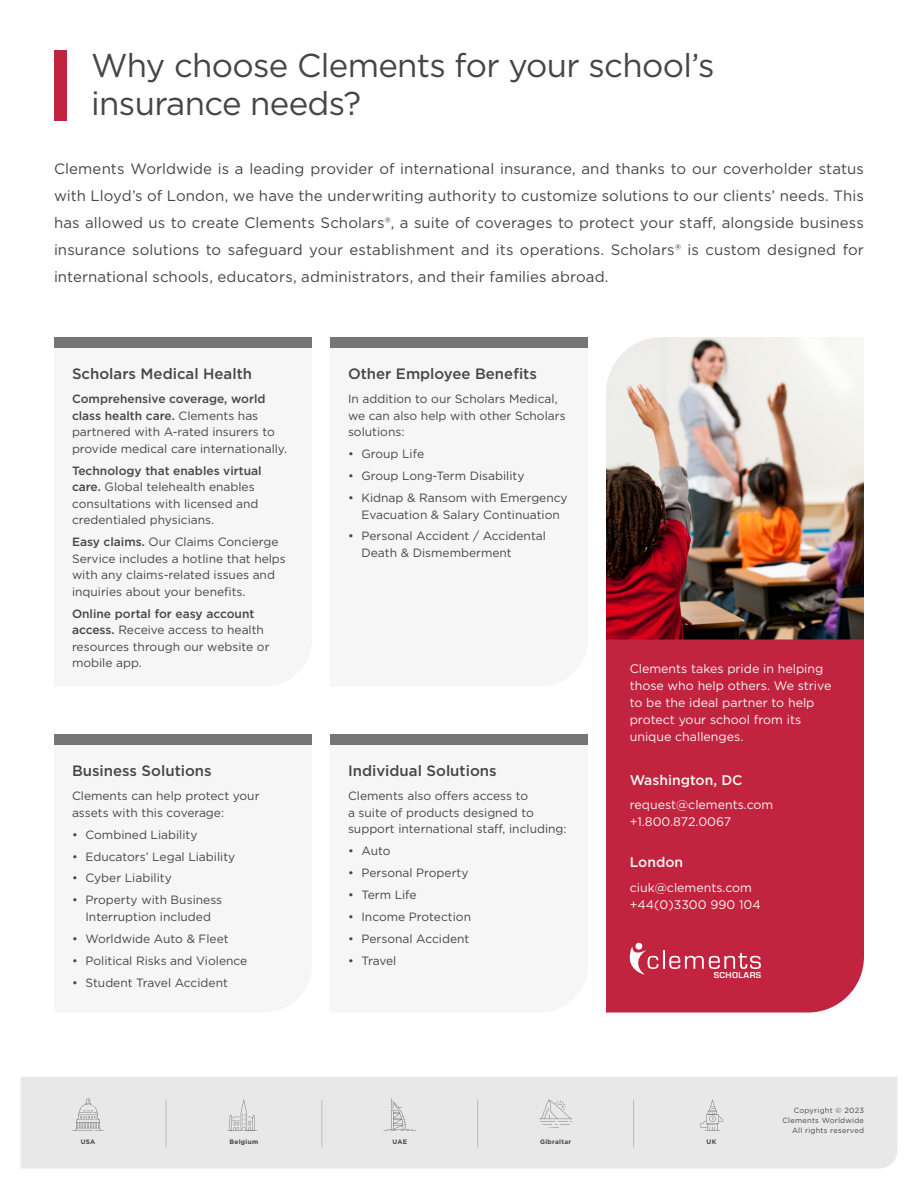
<style>
.page{position:relative;width:918px;height:1188px;background:#fff}
.page>*{position:absolute;margin:0;border:0;box-sizing:border-box;transform-origin:0 0}
.t1{font:33px/37.5px "Gotham";letter-spacing:-.02em;color:#464646}
.t2{font:15px/27px "Gotham";letter-spacing:.005em;color:#464646;text-align:justify}
.t3{font:500 15px "Gotham";color:#464646}
.t4{font:500 13.95px "Gotham";color:#f6f6f6}
.t5{font:12.45px/17.1px "Gotham";color:#f6f6f6}
.t6{font:12px/16.5px "Gotham";color:#464646}
.t7{font:700 8.85px "Eurostile";letter-spacing:.05em;color:#fff}
.t8{font:7.5px/10.2px "Gotham";letter-spacing:.03em;color:#464646;text-align:right}
.t9{font:700 6.45px "Gotham";letter-spacing:.05em;color:#464646}
.s1{font-weight:500}
</style>
<div class="page">
<div style="left:54px;top:50px;width:12px;height:70px;background:#c2233e"></div>
<img style="left:606px;top:337px;width:258px;height:302px">
<div style="left:606px;top:639px;width:258px;height:373px;background:#c2233e"></div>
<svg style="left:630px;top:943px;width:131px;height:32px;background:#cc485e"></svg>
<div style="left:54px;top:337px;width:258px;height:11px;background:#757575"></div>
<div style="left:330px;top:337px;width:258px;height:11px;background:#757575"></div>
<div style="left:54px;top:734px;width:258px;height:11px;background:#757575"></div>
<div style="left:330px;top:734px;width:258px;height:11px;background:#757575"></div>
<div style="left:21px;top:1077px;width:876px;height:92px;background:#e8e8e8"></div>
<hr style="left:166px;top:1100px;width:1px;height:47px;background:#000">
<hr style="left:322px;top:1100px;width:1px;height:47px;background:#000">
<hr style="left:477px;top:1100px;width:1px;height:47px;background:#000">
<hr style="left:633px;top:1100px;width:1px;height:47px;background:#000">
<svg style="left:72px;top:1098px;width:32px;height:34px"></svg>
<svg style="left:227px;top:1100px;width:30px;height:31px"></svg>
<svg style="left:383px;top:1098px;width:33px;height:33px"></svg>
<svg style="left:700px;top:1100px;width:23px;height:32px"></svg>
<svg style="left:539px;top:1100px;width:33px;height:29px"></svg>
<h1 class="t1" style="left:91px;top:46px;width:625px">Why choose Clements for your school’s insurance needs?</h1>
<p class="t2" style="left:54px;top:155px;width:812px">Clements Worldwide is a leading provider of international insurance, and thanks to our coverholder status with Lloyd’s of London, we have the underwriting authority to customize solutions to our clients’ needs. This has allowed us to create Clements Scholars®, a suite of coverages to protect your staff, alongside business insurance solutions to safeguard your establishment and its operations. Scholars® is custom designed for international schools, educators, administrators, and their families abroad.</p>
<p class="t3" style="left:72px;top:364px;width:182px">Scholars Medical Health</p>
<p class="t3" style="left:348px;top:364px;width:190px">Other Employee Benefits</p>
<p class="t6" style="left:72px;top:391px;width:217px"><span class="s1">Comprehensive coverage, world class health care.</span> Clements has partnered with A-rated insurers to provide medical care internationally.</p>
<p class="t6" style="left:72px;top:462px;width:191px"><span class="s1">Technology that enables virtual care.</span> Global telehealth enables consultations with licensed and credentialed physicians.</p>
<p class="t6" style="left:72px;top:533px;width:215px"><span class="s1">Easy claims.</span> Our Claims Concierge Service includes a hotline that helps with any claims-related issues and inquiries about your benefits.</p>
<p class="t6" style="left:72px;top:605px;width:199px"><span class="s1">Online portal for easy account access.</span> Receive access to health resources through our website or mobile app.</p>
<p class="t6" style="left:348px;top:391px;width:219px">In addition to our Scholars Medical, we can also help with other Scholars solutions:</p>
<p class="t6" style="left:348px;top:446px;width:78px">• Group Life</p>
<p class="t6" style="left:348px;top:467px;width:178px">• Group Long-Term Disability</p>
<p class="t6" style="left:348px;top:489px;width:221px;text-align:center">• Kidnap &amp; Ransom with Emergency<br>Evacuation &amp; Salary Continuation</p>
<p class="t6" style="left:362px;top:528px;width:186px;text-indent:-14px">• Personal Accident / Accidental<br>Death &amp; Dismemberment</p>
<p class="t3" style="left:72px;top:761px;width:141px">Business Solutions</p>
<p class="t3" style="left:348px;top:761px;width:150px">Individual Solutions</p>
<p class="t6" style="left:72px;top:787px;width:189px">Clements can help protect your assets with this coverage:</p>
<p class="t6" style="left:72px;top:826px;width:127px">• Combined Liability</p>
<p class="t6" style="left:72px;top:848px;width:165px">• Educators’ Legal Liability</p>
<p class="t6" style="left:72px;top:870px;width:101px">• Cyber Liability</p>
<p class="t6" style="left:72px;top:892px;width:152px;text-align:center">• Property with Business<br>Interruption included</p>
<p class="t6" style="left:72px;top:930px;width:158px">• Worldwide Auto &amp; Fleet</p>
<p class="t6" style="left:72px;top:952px;width:177px">• Political Risks and Violence</p>
<p class="t6" style="left:72px;top:974px;width:157px">• Student Travel Accident</p>
<p class="t6" style="left:348px;top:787px;width:220px">Clements also offers access to<br>a suite of products designed to support international staff, including:</p>
<p class="t6" style="left:348px;top:842px;width:44px">• Auto</p>
<p class="t6" style="left:348px;top:864px;width:122px">• Personal Property</p>
<p class="t6" style="left:348px;top:886px;width:70px">• Term Life</p>
<p class="t6" style="left:348px;top:908px;width:125px">• Income Protection</p>
<p class="t6" style="left:348px;top:930px;width:123px">• Personal Accident</p>
<p class="t6" style="left:348px;top:952px;width:50px">• Travel</p>
<p class="t5" style="left:630px;top:660px;width:203px">Clements takes pride in helping those who help others. We strive to be the ideal partner to help protect your school from its unique challenges.</p>
<p class="t4" style="left:630px;top:771px;width:114px">Washington, DC</p>
<p class="t5" style="left:630px;top:796px;width:145px">request@clements.com +1.800.872.0067</p>
<p class="t4" style="left:630px;top:853px;width:55px">London</p>
<p class="t5" style="left:630px;top:878px;width:132px">ciuk@clements.com +44(0)3300 990 104</p>
<p class="t7" style="left:714px;top:969px;width:49px">SCHOLARS</p>
<p class="t8" style="left:783px;top:1105px;width:83px">Copyright © 2023<br>Clements Worldwide<br>All rights reserved</p>
<p class="t9" style="left:81px;top:1138px;width:16px">USA</p>
<p class="t9" style="left:229px;top:1138px;width:30px">Belgium</p>
<p class="t9" style="left:392px;top:1138px;width:16px">UAE</p>
<p class="t9" style="left:540px;top:1138px;width:33px">Gibraltar</p>
<p class="t9" style="left:707px;top:1138px;width:11px">UK</p>
</div>
